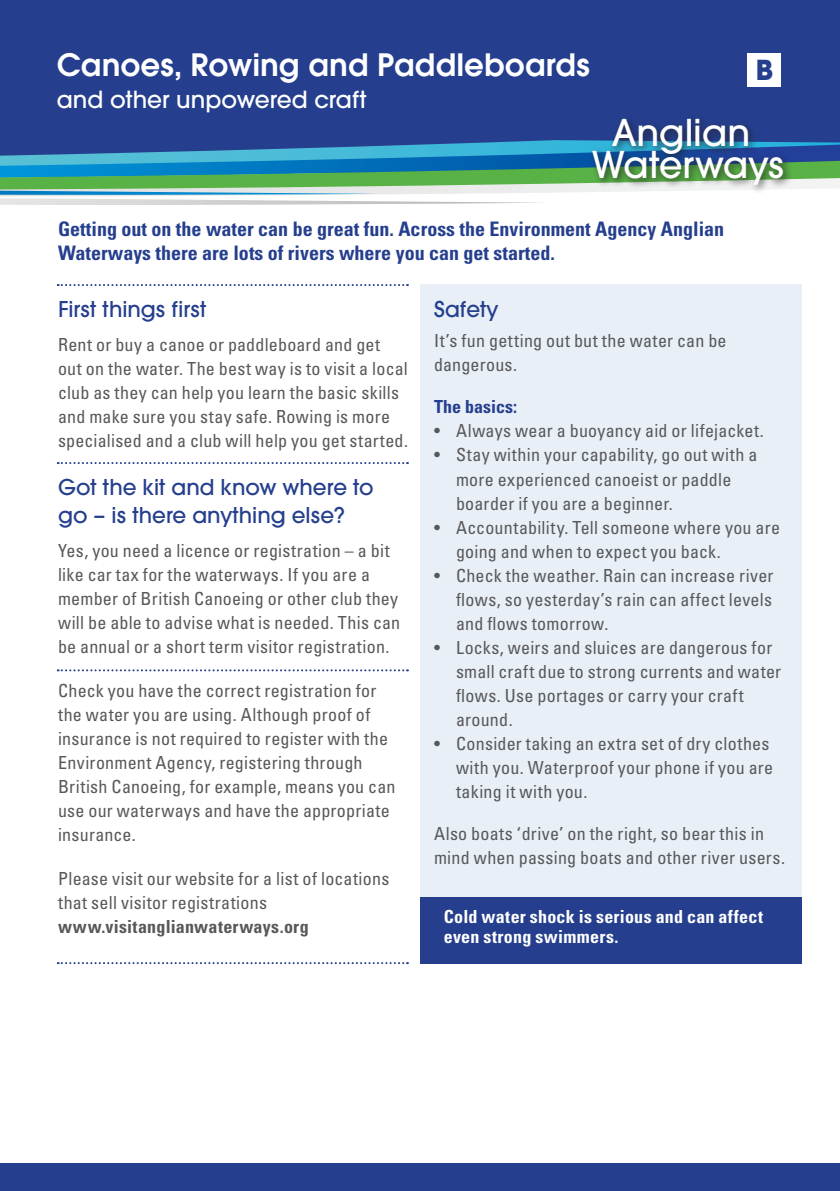
<style>
.page{position:relative;width:840px;height:1191px;background:#fff}
.page>*{position:absolute;margin:0;border:0;box-sizing:border-box;transform-origin:0 0}
.t1{font:500 40.8px "Avant Garde Gothic Itc T";color:#fff}
.t2{font:600 34px "Avant Garde Gothic Itc T";color:#fff}
.t3{font:700 30.4px "Avant Garde Gothic Itc T";color:#253f8e}
.t4{font:500 26px "Avant Garde Gothic Itc T";color:#fff}
.t5{font:500 24px/28px "Avant Garde Gothic Itc T";color:#253f8e}
.t6{font:700 condensed 20px/24px "Univers";color:#253f8e}
.t7{font:condensed 18px/24px "Univers";letter-spacing:.015em;color:#57585a}
.t8{font:700 condensed 18px/20px "Univers";letter-spacing:.015em;color:#fff}
.t9{font:700 condensed 18px "Univers";letter-spacing:.015em;color:#57585a}
.t10{font:700 condensed 18px "Univers";color:#253f8e}
</style>
<div class="page">
<div style="left:420px;top:284px;width:381px;height:672px;background:#e9eff7"></div>
<div style="left:0;top:0;width:839px;height:172px;background:#253f8e"></div>
<div style="left:0;top:1163px;width:839px;height:28px;background:#253f8e"></div>
<div style="left:420px;top:896px;width:381px;height:67px;background:#253f8e"></div>
<div style="left:746px;top:53px;width:34px;height:34px;background:#fff"></div>
<svg style="left:0;top:140px;width:839px;height:65px"></svg>
<div style="left:587px;top:114px;width:206px;height:80px;background:#231f20;opacity:.75"></div>
<svg style="left:58px;top:284px;width:350px;height:2px"></svg>
<svg style="left:58px;top:962px;width:350px;height:2px"></svg>
<svg style="left:58px;top:462px;width:350px;height:2px"></svg>
<svg style="left:58px;top:669px;width:350px;height:2px"></svg>
<p class="t2" style="left:57px;top:45px;width:534px">Canoes, Rowing and Paddleboards</p>
<p class="t4" style="left:57px;top:84px;width:311px">and other unpowered craft</p>
<p class="t3" style="left:755px;top:52px;width:19px">B</p>
<p class="t1" style="left:612px;top:109px;width:139px">Anglian</p>
<p class="t1" style="left:591px;top:141px;width:194px">Waterways</p>
<p class="t6" style="left:58px;top:217px;width:667px">Getting out on the water can be great fun. Across the Environment Agency Anglian<br>Waterways there are lots of rivers where you can get started.</p>
<p class="t5" style="left:58px;top:295px;width:150px">First things first</p>
<p class="t7" style="left:58px;top:332px;width:351px">Rent or buy a canoe or paddleboard and get out on the water. The best way is to visit a local club as they can help you learn the basic skills and make sure you stay safe. Rowing is more specialised and a club will help you get started.</p>
<p class="t5" style="left:58px;top:473px;width:317px">Got the kit and know where to go – is there anything else?</p>
<p class="t7" style="left:58px;top:538px;width:343px">Yes, you need a licence or registration – a bit like car tax for the waterways. If you are a member of British Canoeing or other club they will be able to advise what is needed. This can be annual or a short term visitor registration.</p>
<p class="t7" style="left:58px;top:678px;width:339px">Check you have the correct registration for the water you are using. Although proof of insurance is not required to register with the Environment Agency, registering through British Canoeing, for example, means you can use our waterways and have the appropriate insurance.</p>
<p class="t7" style="left:58px;top:866px;width:332px">Please visit our website for a list of locations that sell visitor registrations</p>
<p class="t9" style="left:58px;top:916px;width:252px">www.visitanglianwaterways.org</p>
<p class="t5" style="left:434px;top:295px;width:66px">Safety</p>
<p class="t7" style="left:434px;top:328px;width:294px">It’s fun getting out but the water can be dangerous.</p>
<p class="t10" style="left:434px;top:396px;width:84px">The basics:</p>
<p class="t7" style="left:434px;top:418px;width:331px">• Always wear a buoyancy aid or lifejacket.</p>
<p class="t7" style="left:434px;top:442px;width:325px">• Stay within your capability, go out with a</p>
<p class="t7" style="left:456px;top:466px;width:277px">more experienced canoeist or paddle</p>
<p class="t7" style="left:456px;top:490px;width:218px">boarder if you are a beginner.</p>
<p class="t7" style="left:456px;top:514px;width:325px;text-indent:-22px">• Accountability. Tell someone where you are going and when to expect you back.</p>
<p class="t7" style="left:456px;top:562px;width:319px;text-align:justify;text-indent:-22px">• Check the weather. Rain can increase river flows, so yesterday’s rain can affect levels and flows tomorrow.</p>
<p class="t7" style="left:456px;top:634px;width:326px;text-indent:-22px">• Locks, weirs and sluices are dangerous for small craft due to strong currents and water flows. Use portages or carry your craft around.</p>
<p class="t7" style="left:456px;top:730px;width:318px;text-indent:-22px">• Consider taking an extra set of dry clothes with you. Waterproof your phone if you are taking it with you.</p>
<p class="t7" style="left:434px;top:820px;width:352px">Also boats ‘drive’ on the right, so bear this in mind when passing boats and other river users.</p>
<p class="t8" style="left:443px;top:906px;width:320px">Cold water shock is serious and can affect even strong swimmers.</p>
</div>
